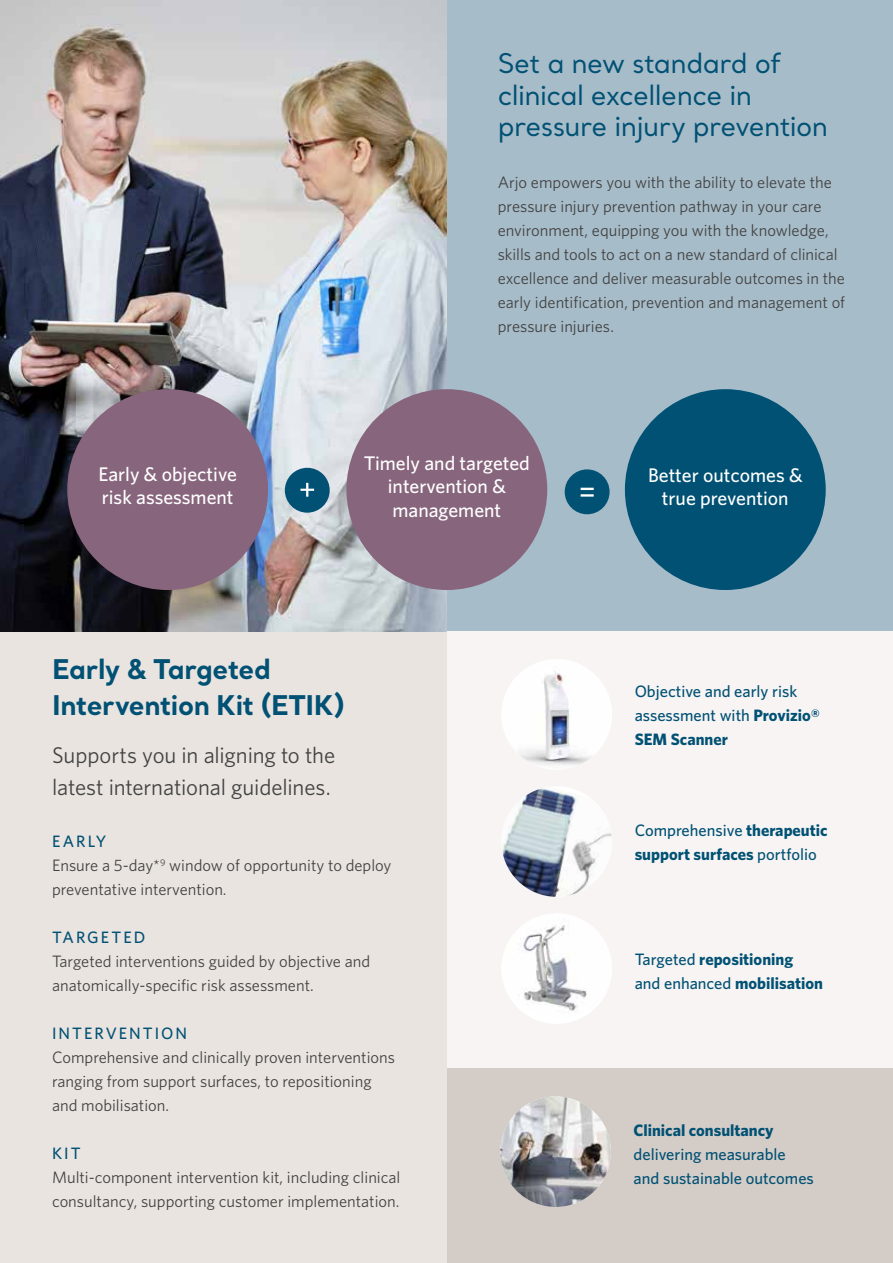
<style>
.page{position:relative;width:893px;height:1263px;background:#fff}
.page>*{position:absolute;margin:0;border:0;box-sizing:border-box;transform-origin:0 0}
.t1{font:27px/31.5px "Santral";letter-spacing:-.025em;color:#015174}
.t2{font:700 27px/36px "Santral";letter-spacing:-.015em;color:#015174}
.t3{font:22.8px/32.5px "Whitney";letter-spacing:-.01em;color:#434342}
.t4{font:500 19.8px/23.2px "Whitney";color:#fff;text-align:center}
.t5{font:16.5px/24px "Whitney";color:#434342}
.t6{font:700 16.5px/24px "Whitney";color:#015174}
.t7{font:500 16.5px/24px "Whitney";color:#015174}
.t8{font:500 16.5px "Whitney";letter-spacing:.12em;color:#015174}
.t9{font:500 16.5px "Whitney";letter-spacing:.125em;color:#015174}
.s1{font-weight:500;color:#015174}
.s2{font-weight:700}
.s3{font-weight:500}
</style>
<div class="page">
<div style="left:0;top:0;width:893px;height:631px;background:#a7bcc9"></div>
<div style="left:447px;top:631px;width:446px;height:632px;background:#f7f4f3"></div>
<div style="left:447px;top:1068px;width:446px;height:195px;background:#d4ccc7"></div>
<div style="left:0;top:631px;width:446px;height:632px;background:#eae4e0"></div>
<img style="left:0;top:0;width:446px;height:631px">
<div style="left:67px;top:389px;width:201px;height:201px;background:#87657d;border-radius:50%"></div>
<div style="left:346px;top:389px;width:201px;height:201px;background:#87657d;border-radius:50%"></div>
<div style="left:625px;top:389px;width:201px;height:201px;background:#015174;border-radius:50%"></div>
<div style="left:285px;top:468px;width:45px;height:45px;background:#015174;border-radius:50%"></div>
<svg style="left:300px;top:483px;width:14px;height:14px"></svg>
<div style="left:565px;top:469px;width:45px;height:45px;background:#015174;border-radius:50%"></div>
<svg style="left:581px;top:488px;width:13px;height:9px"></svg>
<img style="left:500px;top:1096px;width:111px;height:111px;border-radius:55px">
<div style="left:501px;top:913px;width:111px;height:111px;background:#fff;border-radius:50%"></div>
<img style="left:501px;top:919px;width:86px;height:92px">
<img style="left:502px;top:787px;width:110px;height:110px">
<img style="left:501px;top:659px;width:111px;height:111px;border-radius:55px">
<h1 class="t1" style="left:498px;top:47px;width:332px">Set a new standard of clinical excellence in pressure injury prevention</h1>
<p class="t5" style="left:498px;top:169px;width:349px">Arjo empowers you with the ability to elevate the pressure injury prevention pathway in your care environment, equipping you with the knowledge, skills and tools to act on a new standard of clinical excellence and deliver measurable outcomes in the early identification, prevention and management of pressure injuries.</p>
<p class="t4" style="left:98px;top:462px;width:140px;text-align:left">Early &amp; objective risk assessment</p>
<p class="t4" style="left:364px;top:451px;width:168px">Timely and targeted intervention &amp; management</p>
<h1 class="t2" style="left:52px;top:651px;width:295px">Early &amp; Targeted<br>Intervention Kit (ETIK)</h1>
<h2 class="t3" style="left:52px;top:738px;width:285px">Supports you in aligning to the latest international guidelines.</h2>
<p class="t5" style="left:52px;top:829px;width:341px"><span class="s1">EARLY<br></span>Ensure a 5-day*<sup>9</sup> window of opportunity to deploy preventative intervention.</p>
<p class="t9" style="left:52px;top:926px;width:95px">TARGETED</p>
<p class="t5" style="left:52px;top:949px;width:320px">Targeted interventions guided by objective and anatomically-specific risk assessment.</p>
<p class="t8" style="left:52px;top:1022px;width:137px">INTERVENTION</p>
<p class="t5" style="left:52px;top:1045px;width:344px">Comprehensive and clinically proven interventions ranging from support surfaces, to repositioning and mobilisation.</p>
<p class="t7" style="left:52px;top:1141px;width:30px">KIT</p>
<p class="t5" style="left:52px;top:1165px;width:350px">Multi-component intervention kit, including clinical consultancy, supporting customer implementation.</p>
<p class="t4" style="left:648px;top:463px;width:156px">Better outcomes &amp; true prevention</p>
<p class="t7" style="left:635px;top:679px;width:187px">Objective and early risk assessment with <span class="s2">Provizio®<br>SEM Scanner</span></p>
<p class="t6" style="left:635px;top:818px;width:194px"><span class="s3">Comprehensive</span> therapeutic support surfaces <span class="s3">portfolio</span></p>
<p class="t6" style="left:635px;top:947px;width:190px"><span class="s3">Targeted</span> repositioning <span class="s3">and enhanced</span> mobilisation</p>
<p class="t6" style="left:634px;top:1118px;width:142px">Clinical consultancy</p>
<p class="t7" style="left:634px;top:1142px;width:182px">delivering measurable and sustainable outcomes</p>
</div>
